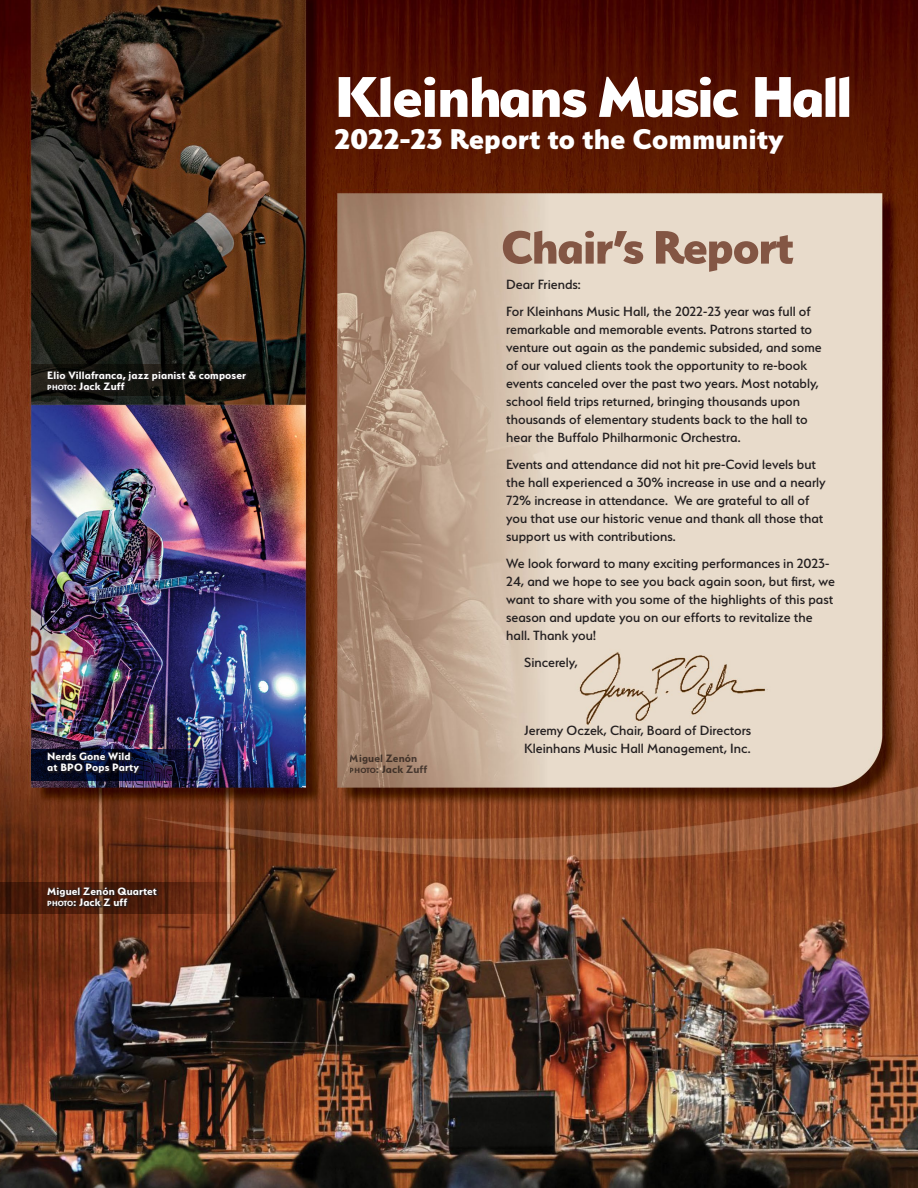
<style>
.page{position:relative;width:918px;height:1188px;background:#fff}
.page>*{position:absolute;margin:0;border:0;box-sizing:border-box;transform-origin:0 0}
.t1{font:800 64.2px "Serenity";letter-spacing:-.04em;color:#fff}
.t2{font:800 52.5px "Serenity";letter-spacing:-.03em;color:#835644}
.t3{font:800 31.95px "Serenity";color:#fff}
.t4{font:500 15px/18px "Serenity";color:#231f20}
.t5{font:700 12px/11.2px "Serenity";letter-spacing:.01em;color:#fff}
.t6{font:700 12px/11.2px "Serenity";letter-spacing:.01em;color:#231f20}
.s1{font-size:8.4px}
</style>
<div class="page">
<img style="left:0;top:0;width:918px;height:1188px">
<svg style="left:32px;top:364px;width:274px;height:32px"></svg>
<svg style="left:0;top:882px;width:306px;height:32px"></svg>
<img style="left:32px;top:749px;width:202px;height:32px">
<div style="left:48px;top:371px;width:200px;height:22px;background:#231f20;opacity:.75"></div>
<div style="left:48px;top:887px;width:111px;height:22px;background:#231f20;opacity:.75"></div>
<div style="left:48px;top:752px;width:93px;height:23px;background:#231f20;opacity:.75"></div>
<p class="t5" style="left:47px;top:369px;width:200px">Elio Villafranca, jazz pianist &amp; composer<br><span class="s1">PHOTO</span>: Jack Zuff</p>
<p class="t5" style="left:47px;top:750px;width:93px">Nerds Gone Wild at BPO Pops Party</p>
<p class="t5" style="left:47px;top:885px;width:111px">Miguel Zenón Quartet<br><span class="s1">PHOTO</span>: Jack Z uff</p>
<h1 class="t1" style="left:334px;top:60px;width:519px">Kleinhans Music Hall</h1>
<h3 class="t3" style="left:334px;top:121px;width:451px">2022-23 Report to the Community</h3>
<h2 class="t2" style="left:501px;top:217px;width:295px">Chair’s Report</h2>
<p class="t6" style="left:350px;top:752px;width:79px">Miguel Zenón<br><span class="s1">PHOTO</span>: Jack Zuff</p>
<p class="t4" style="left:506px;top:271px;width:306px;line-height:27px">Dear Friends:<br>For Kleinhans Music Hall, the 2022-23 year was full of</p>
<p class="t4" style="left:506px;top:320px;width:317px">remarkable and memorable events. Patrons started to venture out again as the pandemic subsided, and some of our valued clients took the opportunity to re-book events canceled over the past two years. Most notably, school field trips returned, bringing thousands upon thousands of elementary students back to the hall to hear the Buffalo Philharmonic Orchestra.</p>
<p class="t4" style="left:506px;top:455px;width:321px">Events and attendance did not hit pre-Covid levels but the hall experienced a 30% increase in use and a nearly 72% increase in attendance. We are grateful to all of you that use our historic venue and thank all those that support us with contributions.</p>
<p class="t4" style="left:506px;top:554px;width:330px">We look forward to many exciting performances in 2023- 24, and we hope to see you back again soon, but first, we want to share with you some of the highlights of this past season and update you on our efforts to revitalize the hall. Thank you!</p>
<p class="t4" style="left:524px;top:653px;width:55px">Sincerely,</p>
<p class="t4" style="left:524px;top:721px;width:229px">Jeremy Oczek, Chair, Board of Directors<br>Kleinhans Music Hall Management, Inc.</p>
</div>
